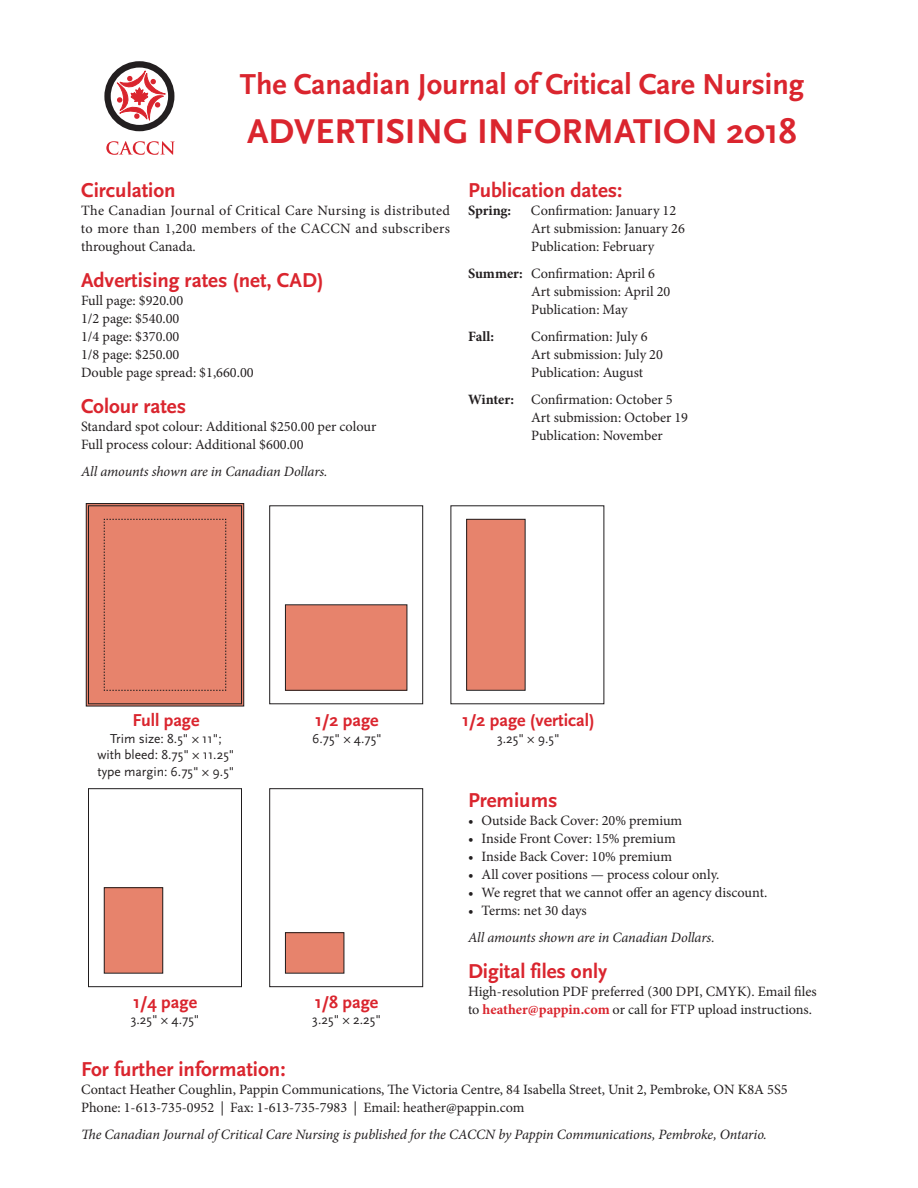
<style>
.page{position:relative;width:918px;height:1188px;background:#fff}
.page>*{position:absolute;margin:0;border:0;box-sizing:border-box;transform-origin:0 0}
.t1{font:700 36px "Scala Sans";color:#da252e}
.t2{font:700 30.15px "Scala Sans";color:#da252e}
.t3{font:700 21px "Scala Sans";color:#da252e}
.t4{font:700 18px "Scala Sans";color:#da252e}
.t5{font:14.25px/18px "Minion Pro";color:#231f20}
.t6{font:italic 14.25px "Minion Pro";letter-spacing:-.01em;color:#231f20}
.t7{font:700 14.25px "Minion Pro";letter-spacing:-.005em;color:#231f20}
.t8{font:13.5px/16.5px "Scala Sans";color:#231f20;text-align:center}
.s1{font-weight:700}
.s2{font-family:"Scala Pro"}
.s3{font-weight:700;color:#da252e}
</style>
<div class="page">
<div style="left:86px;top:504px;width:158px;height:202px;background:#e7836c"></div>
<div style="left:86px;top:503px;width:158px;height:203px;border:1px solid #201d1e"></div>
<div style="left:88px;top:505px;width:154px;height:199px;border:1px solid #201d1e"></div>
<div style="left:269px;top:505px;width:154px;height:199px;border:1px solid #201d1e"></div>
<div style="left:88px;top:788px;width:154px;height:199px;border:1px solid #201d1e"></div>
<div style="left:269px;top:788px;width:154px;height:199px;border:1px solid #201d1e"></div>
<svg style="left:104px;top:519px;width:123px;height:172px"></svg>
<div style="left:285px;top:605px;width:122px;height:85px;background:#e7836c"></div>
<div style="left:285px;top:604px;width:122px;height:87px;border:1px solid #201d1e"></div>
<div style="left:467px;top:519px;width:58px;height:171px;background:#e7836c"></div>
<div style="left:466px;top:519px;width:60px;height:172px;border:1px solid #201d1e"></div>
<div style="left:104px;top:888px;width:59px;height:85px;background:#e7836c"></div>
<div style="left:104px;top:887px;width:59px;height:86px;border:1px solid #201d1e"></div>
<div style="left:285px;top:933px;width:59px;height:40px;background:#e7836c"></div>
<svg style="left:104px;top:61px;width:70px;height:70px"></svg>
<svg style="left:106px;top:141px;width:69px;height:14px"></svg>
<h2 class="t2" style="left:240px;top:68px;width:566px">The Canadian Journal of Critical Care Nursing</h2>
<h1 class="t1" style="left:247px;top:112px;width:551px">ADVERTISING INFORMATION 2018</h1>
<h3 class="t3" style="left:81px;top:179px;width:96px">Circulation</h3>
<p class="t5" style="left:81px;top:202px;width:371px;text-align:justify">The Canadian Journal of Critical Care Nursing is distributed to more than 1,200 members of the CACCN and subscribers throughout Canada.</p>
<h3 class="t3" style="left:81px;top:269px;width:244px">Advertising rates (net, CAD)</h3>
<p class="t5" style="left:81px;top:292px;width:174px">Full page: $920.00<br>1/2 page: $540.00<br>1/4 page: $370.00<br>1/8 page: $250.00<br>Double page spread: $1,660.00</p>
<h3 class="t3" style="left:81px;top:395px;width:107px">Colour rates</h3>
<p class="t5" style="left:81px;top:418px;width:297px">Standard spot colour: Additional $250.00 per colour<br>Full process colour: Additional $600.00</p>
<p class="t6" style="left:81px;top:462px;width:248px">All amounts shown are in Canadian Dollars.</p>
<h3 class="t3" style="left:468px;top:179px;width:156px">Publication dates:</h3>
<p class="t7" style="left:468px;top:201px;width:45px">Spring:</p>
<p class="t5" style="left:531px;top:202px;width:155px">Confirmation: January 12<br>Art submission: January 26<br>Publication: February</p>
<p class="t5" style="left:531px;top:265px;width:141px;text-indent:-63px"><span class="s1">Summer:</span> Confirmation: April 6<br>Art submission: April 20<br>Publication: May</p>
<p class="t7" style="left:468px;top:327px;width:28px">Fall:</p>
<p class="t5" style="left:531px;top:328px;width:133px">Confirmation: July 6<br>Art submission: July 20<br>Publication: August</p>
<p class="t5" style="left:531px;top:391px;width:159px;text-indent:-63px"><span class="s1">Winter:</span> Confirmation: October 5<br>Art submission: October 19<br>Publication: November</p>
<p class="t4" style="left:133px;top:711px;width:68px">Full page</p>
<p class="t8" style="left:98px;top:730px;width:138px">Trim size: 8.5" <span class="s2">×</span> 11"; with bleed: 8.75" <span class="s2">×</span> 11.25" type margin: 6.75" <span class="s2">×</span> 9.5"</p>
<p class="t4" style="left:315px;top:711px;width:65px">1/2 page</p>
<p class="t8" style="left:312px;top:730px;width:71px">6.75" <span class="s2">×</span> 4.75"</p>
<p class="t4" style="left:133px;top:992px;width:65px">1/4 page</p>
<p class="t8" style="left:131px;top:1012px;width:70px">3.25" <span class="s2">×</span> 4.75"</p>
<p class="t4" style="left:315px;top:992px;width:65px">1/8 page</p>
<p class="t8" style="left:312px;top:1012px;width:70px">3.25" <span class="s2">×</span> 2.25"</p>
<p class="t4" style="left:462px;top:711px;width:134px">1/2 page (vertical)</p>
<p class="t8" style="left:497px;top:730px;width:64px">3.25" <span class="s2">×</span> 9.5"</p>
<h3 class="t3" style="left:468px;top:789px;width:91px">Premiums</h3>
<p class="t5" style="left:468px;top:812px;width:216px">• Outside Back Cover: 20% premium</p>
<p class="t5" style="left:468px;top:830px;width:209px">• Inside Front Cover: 15% premium</p>
<p class="t5" style="left:468px;top:848px;width:206px">• Inside Back Cover: 10% premium</p>
<p class="t5" style="left:468px;top:866px;width:253px">• All cover positions — process colour only.</p>
<p class="t5" style="left:468px;top:884px;width:301px">• We regret that we cannot offer an agency discount.</p>
<p class="t5" style="left:468px;top:902px;width:120px">• Terms: net 30 days</p>
<p class="t6" style="left:468px;top:928px;width:248px">All amounts shown are in Canadian Dollars.</p>
<h3 class="t3" style="left:468px;top:960px;width:141px">Digital files only</h3>
<p class="t5" style="left:468px;top:983px;width:350px">High-resolution PDF preferred (300 dpi , CMYK). Email files to <span class="s3">heather@pappin.com</span> or call for FTP upload instructions.</p>
<h3 class="t3" style="left:81px;top:1058px;width:206px">For further information:</h3>
<p class="t5" style="left:81px;top:1081px;width:708px">Contact Heather Coughlin, Pappin Communications, The Victoria Centre, 84 Isabella Street, Unit 2, Pembroke, ON K8A 5S5<br>Phone: 1-613-735-0952 | Fax: 1-613-735-7983 | Email: heather@pappin.com</p>
<p class="t6" style="left:81px;top:1125px;width:687px">The Canadian Journal of Critical Care Nursing is published for the CACCN by Pappin Communications, Pembroke, Ontario.</p>
</div>
